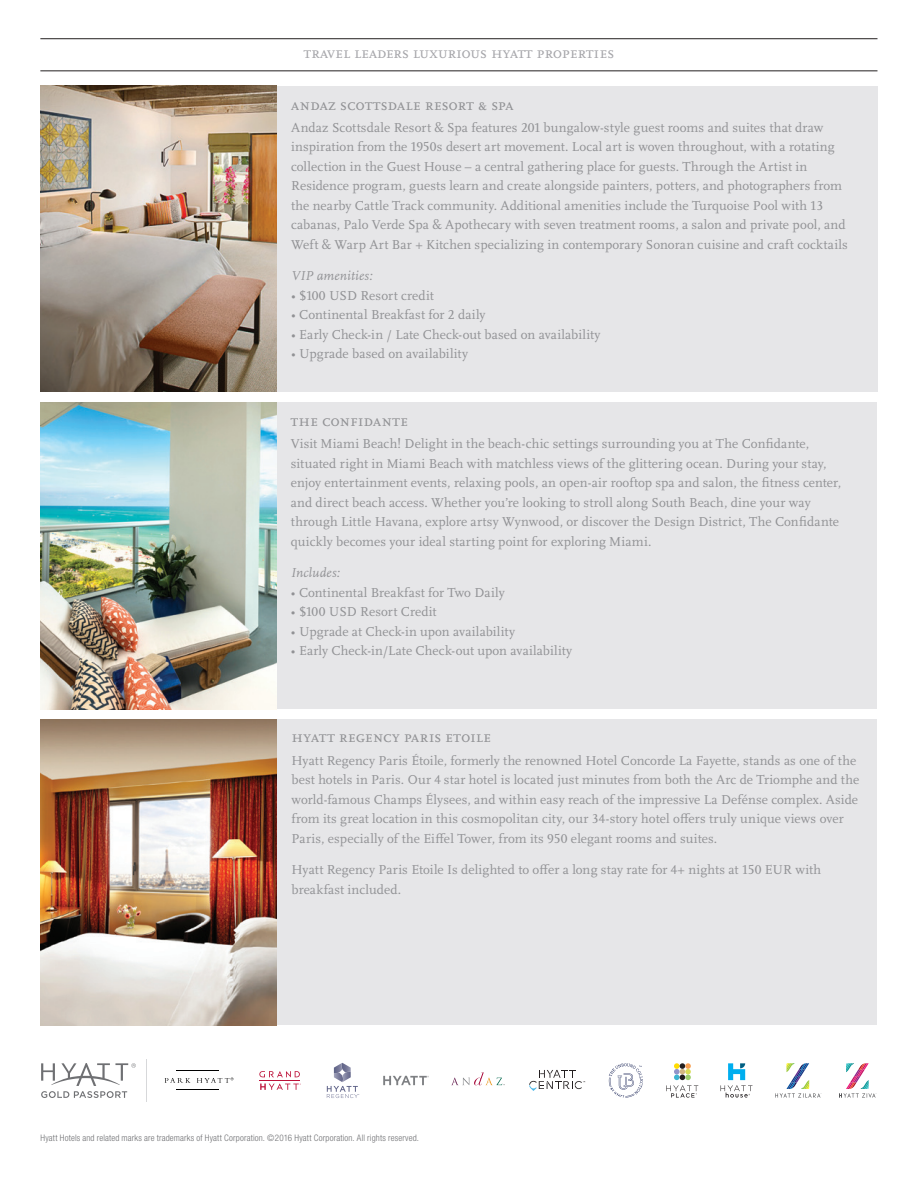
<style>
.page{position:relative;width:918px;height:1188px;background:#fff}
.page>*{position:absolute;margin:0;border:0;box-sizing:border-box;transform-origin:0 0}
.t1{font:16.5px "Scala OT";color:#919295}
.t2{font:16.5px "Scala OT";color:#a6a6aa}
.t3{font:13.5px/19.5px "Scala OT";letter-spacing:.005em;color:#919295}
.t4{font:italic 13.5px "Scala OT";letter-spacing:.015em;color:#919295}
.t5{font:300 condensed 9px "Helvetica Neue LT Std";letter-spacing:.02em;color:#6f7073}
</style>
<div class="page">
<svg style="left:41px;top:1063px;width:95px;height:35px"></svg>
<hr style="left:146px;top:1059px;width:1px;height:42px;background:#d7d8da">
<svg style="left:451px;top:1072px;width:54px;height:13px"></svg>
<svg style="left:666px;top:1063px;width:32px;height:35px"></svg>
<svg style="left:721px;top:1063px;width:32px;height:35px"></svg>
<svg style="left:383px;top:1076px;width:46px;height:9px"></svg>
<svg style="left:165px;top:1078px;width:26px;height:5px"></svg>
<hr style="left:176px;top:1071px;width:42px;height:1px;background:#000">
<hr style="left:176px;top:1090px;width:42px;height:1px;background:#000">
<svg style="left:197px;top:1077px;width:37px;height:6px"></svg>
<svg style="left:609px;top:1063px;width:34px;height:35px"></svg>
<svg style="left:259px;top:1071px;width:42px;height:19px"></svg>
<svg style="left:529px;top:1070px;width:56px;height:21px"></svg>
<svg style="left:327px;top:1063px;width:33px;height:35px"></svg>
<svg style="left:775px;top:1063px;width:46px;height:35px"></svg>
<svg style="left:839px;top:1063px;width:37px;height:35px"></svg>
<hr style="left:40px;top:38px;width:837px;height:1px;background:#231f20">
<hr style="left:40px;top:70px;width:837px;height:1px;background:#231f20">
<div style="left:41px;top:402px;width:836px;height:307px;background:#e6e6e8"></div>
<img style="left:41px;top:402px;width:236px;height:307px">
<div style="left:41px;top:86px;width:837px;height:305px;background:#e6e6e8"></div>
<img style="left:41px;top:86px;width:236px;height:305px">
<div style="left:41px;top:720px;width:836px;height:305px;background:#e6e6e8"></div>
<img style="left:41px;top:720px;width:236px;height:305px">
<p class="t2" style="left:304px;top:44px;width:312px">travel leaders luxurious hyatt properties</p>
<p class="t1" style="left:291px;top:95px;width:224px">andaz scottsdale resort &amp; spa</p>
<p class="t3" style="left:291px;top:118px;width:558px">Andaz Scottsdale Resort &amp; Spa features 201 bungalow-style guest rooms and suites that draw inspiration from the 1950s desert art movement. Local art is woven throughout, with a rotating collection in the Guest House – a central gathering place for guests. Through the Artist in Residence program, guests learn and create alongside painters, potters, and photographers from the nearby Cattle Track community. Additional amenities include the Turquoise Pool with 13 cabanas, Palo Verde Spa &amp; Apothecary with seven treatment rooms, a salon and private pool, and Weft &amp; Warp Art Bar + Kitchen specializing in contemporary Sonoran cuisine and craft cocktails</p>
<p class="t4" style="left:291px;top:268px;width:83px">VIP amenities:</p>
<p class="t3" style="left:291px;top:286px;width:144px">• $100 USD Resort credit</p>
<p class="t3" style="left:291px;top:305px;width:196px">• Continental Breakfast for 2 daily</p>
<p class="t3" style="left:291px;top:325px;width:311px">• Early Check-in / Late Check-out based on availability</p>
<p class="t3" style="left:291px;top:344px;width:178px">• Upgrade based on availability</p>
<p class="t1" style="left:291px;top:412px;width:119px">the confidante</p>
<p class="t3" style="left:291px;top:434px;width:552px">Visit Miami Beach! Delight in the beach-chic settings surrounding you at The Confidante, situated right in Miami Beach with matchless views of the glittering ocean. During your stay, enjoy entertainment events, relaxing pools, an open-air rooftop spa and salon, the fitness center, and direct beach access. Whether you’re looking to stroll along South Beach, dine your way through Little Havana, explore artsy Wynwood, or discover the Design District, The Confidante quickly becomes your ideal starting point for exploring Miami.</p>
<p class="t4" style="left:291px;top:566px;width:50px">Includes:</p>
<p class="t3" style="left:291px;top:583px;width:215px">• Continental Breakfast for Two Daily</p>
<p class="t3" style="left:291px;top:602px;width:147px">• $100 USD Resort Credit</p>
<p class="t3" style="left:291px;top:622px;width:226px">• Upgrade at Check-in upon availability</p>
<p class="t3" style="left:291px;top:641px;width:283px">• Early Check-in/Late Check-out upon availability</p>
<p class="t1" style="left:292px;top:728px;width:201px">hyatt regency paris etoile</p>
<p class="t3" style="left:292px;top:751px;width:569px">Hyatt Regency Paris Étoile, formerly the renowned Hotel Concorde La Fayette, stands as one of the best hotels in Paris. Our 4 star hotel is located just minutes from both the Arc de Triomphe and the world-famous Champs Élysees, and within easy reach of the impressive La Defénse complex. Aside from its great location in this cosmopolitan city, our 34-story hotel offers truly unique views over Paris, especially of the Eiffel Tower, from its 950 elegant rooms and suites.</p>
<p class="t3" style="left:292px;top:861px;width:531px">Hyatt Regency Paris Etoile Is delighted to offer a long stay rate for 4+ nights at 150 EUR with breakfast included.</p>
<p class="t5" style="left:41px;top:1133px;width:380px">Hyatt Hotels and related marks are trademarks of Hyatt Corporation. ©2016 Hyatt Corporation. All rights reserved.</p>
</div>
